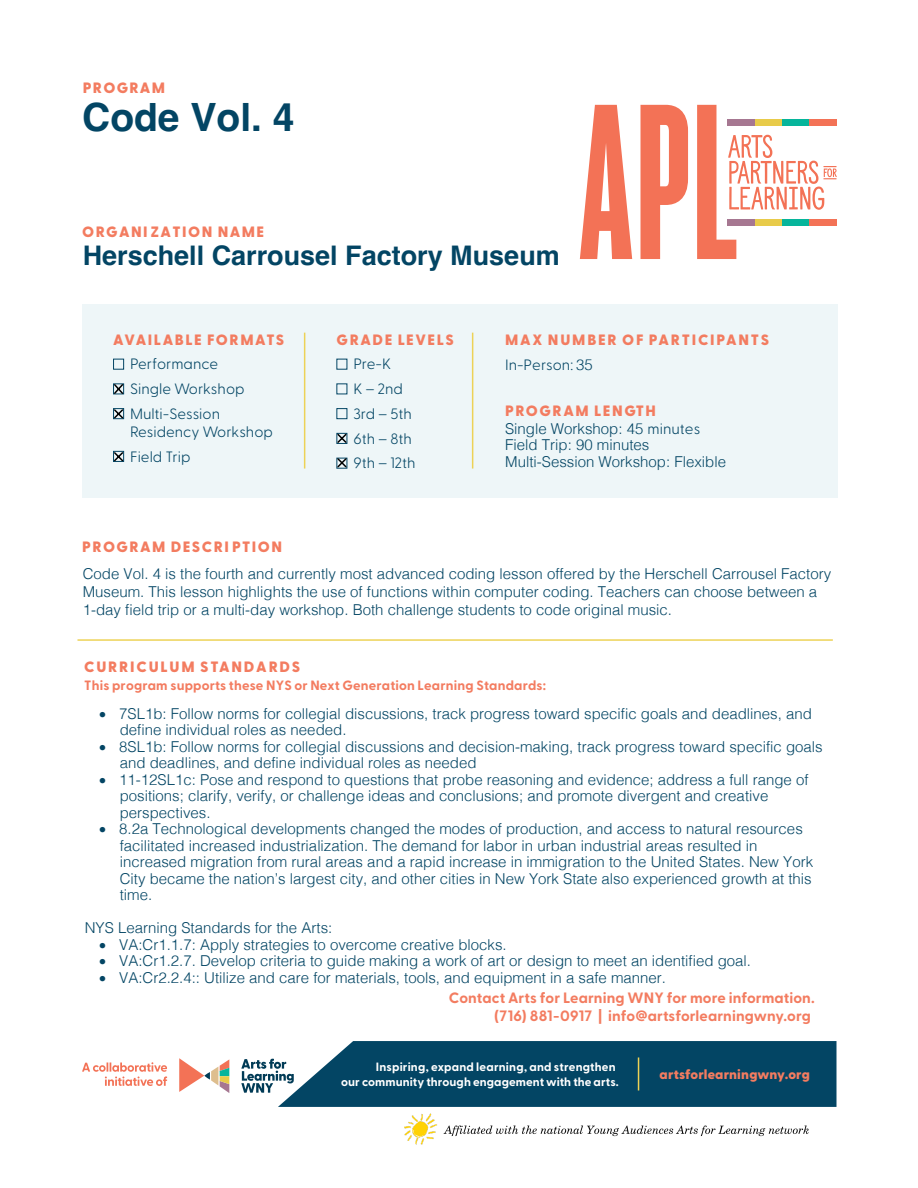
<style>
.page{position:relative;width:918px;height:1188px;background:#fff}
.page>*{position:absolute;margin:0;border:0;box-sizing:border-box;transform-origin:0 0}
.t1{font:700 39px "Helvetica";color:#034564}
.t2{font:700 27px "Helvetica";color:#034564}
.t3{font:300 15px/16.5px "Helvetica";color:#034564}
.t4{font:800 15px/24.8px "Greycliff CF";letter-spacing:.11em;color:#f37c60}
.t5{font:300 15px/18px "Greycliff CF";color:#034564}
.t6{font:700 15px/18px "Greycliff CF";letter-spacing:.005em;color:#f37c60;text-align:right}
.t7{font:800 15px "Greycliff CF";letter-spacing:.09em;color:#f37c60}
.t8{font:700 13.5px "Greycliff CF";letter-spacing:.015em;color:#f37c60}
.t9{font:800 13.5px "Greycliff CF";letter-spacing:.015em;color:#f37c60}
.t10{font:700 12px/15px "Greycliff CF";letter-spacing:.005em;color:#fff;text-align:right}
.s1{font-weight:300;color:#034564}
.s2{font-family:"Helvetica";font-weight:300;color:#034564}
.s3{font-family:"Greycliff CF";font-weight:800;color:#f37c60}
.s4{font-family:"Greycliff CF"}
</style>
<div class="page">
<div style="left:82px;top:305px;width:755px;height:193px;background:#eef6f8"></div>
<hr style="left:304px;top:333px;width:1px;height:136px;background:#edd256">
<hr style="left:472px;top:333px;width:1px;height:136px;background:#edd256">
<svg style="left:580px;top:105px;width:52px;height:154px"></svg>
<svg style="left:641px;top:105px;width:47px;height:154px"></svg>
<svg style="left:697px;top:105px;width:140px;height:154px"></svg>
<hr style="left:77px;top:639px;width:756px;height:2px;background:#edd256">
<div style="left:113px;top:359px;width:11px;height:11px;border:1px solid #034564"></div>
<div style="left:113px;top:408px;width:11px;height:11px;border:1px solid #034564"></div>
<div style="left:336px;top:408px;width:11px;height:11px;border:1px solid #034564"></div>
<img style="left:404px;top:1113px;width:405px;height:32px">
<svg style="left:82px;top:1062px;width:85px;height:24px"></svg>
<svg style="left:241px;top:1041px;width:596px;height:66px;background:#1f5975"></svg>
<svg style="left:179px;top:1058px;width:50px;height:35px"></svg>
<svg style="left:113px;top:383px;width:11px;height:12px"></svg>
<svg style="left:113px;top:409px;width:11px;height:10px"></svg>
<svg style="left:113px;top:451px;width:11px;height:11px"></svg>
<svg style="left:337px;top:433px;width:10px;height:11px"></svg>
<svg style="left:337px;top:457px;width:10px;height:11px"></svg>
<p class="t7" style="left:83px;top:76px;width:84px">PROGRAM</p>
<p class="t1" style="left:82px;top:94px;width:214px">Code Vol. 4</p>
<p class="t4" style="left:82px;top:219px;width:184px">ORGANI ZATION NAME</p>
<p class="t2" style="left:83px;top:239px;width:479px">Herschell Carrousel Factory Museum</p>
<p class="t4" style="left:113px;top:326px;width:173px">AVAILABLE FORMATS</p>
<p class="t5" style="left:130px;top:354px;width:90px">Performance</p>
<p class="t5" style="left:130px;top:379px;width:116px">Single Workshop</p>
<p class="t5" style="left:130px;top:403px;width:144px">Multi-Session<br>Residency Workshop</p>
<p class="t5" style="left:130px;top:446px;width:62px">Field Trip</p>
<p class="t4" style="left:337px;top:326px;width:119px">GRADE LEVELS</p>
<p class="t5" style="left:353px;top:354px;width:39px">Pre-K</p>
<p class="t5" style="left:353px;top:379px;width:51px">K – 2nd</p>
<p class="t5" style="left:353px;top:403px;width:60px">3rd – 5th</p>
<p class="t5" style="left:353px;top:428px;width:60px">6th – 8th</p>
<p class="t5" style="left:353px;top:453px;width:64px">9th – 12th</p>
<p class="t4" style="left:505px;top:327px;width:266px">MAX NUMBER OF PARTICIPANTS<br><span class="s1">In-Person:</span> <span class="s2">35</span></p>
<p class="t3" style="left:505px;top:401px;width:197px;line-height:18px"><span class="s3">PROGRAM LENGTH<br></span>Single Workshop: 45 <span class="s4">minutes</span></p>
<p class="t3" style="left:505px;top:435px;width:222px;line-height:17.2px">Field Trip: 90 minutes<br>Multi-Session Workshop: Flexible</p>
<p class="t3" style="left:82px;top:532px;width:751px;line-height:27px"><span class="s3">PROGRAM DESCRI PTION<br></span>Code Vol. 4 is the fourth and currently most advanced coding lesson offered by the Herschell Carrousel Factory</p>
<p class="t3" style="left:83px;top:582px;width:736px;line-height:18px">Museum. This lesson highlights the use of functions within computer coding. Teachers can choose between a<br>1-day field trip or a multi-day workshop. Both challenge students to code original music.</p>
<p class="t4" style="left:84px;top:654px;width:218px">CURRICULUM STANDARDS</p>
<p class="t8" style="left:84px;top:675px;width:463px">This program supports these NYS or Next Generation Learning Standards:</p>
<p class="t3" style="left:120px;top:704px;width:694px;text-indent:-21px">• 7SL1b: Follow norms for collegial discussions, track progress toward specific goals and deadlines, and define individual roles as needed.</p>
<p class="t3" style="left:120px;top:737px;width:704px;text-indent:-21px">• 8SL1b: Follow norms for collegial discussions and decision-making, track progress toward specific goals and deadlines, and define individual roles as needed</p>
<p class="t3" style="left:120px;top:770px;width:690px;text-indent:-21px">• 11-12SL1c: Pose and respond to questions that probe reasoning and evidence; address a full range of positions; clarify, verify, or challenge ideas and conclusions; and promote divergent and creative perspectives.</p>
<p class="t3" style="left:120px;top:819px;width:695px;text-indent:-21px">• 8.2a Technological developments changed the modes of production, and access to natural resources facilitated increased industrialization. The demand for labor in urban industrial areas resulted in increased migration from rural areas and a rapid increase in immigration to the United States. New York City became the nation’s largest city, and other cities in New York State also experienced growth at this time.</p>
<p class="t3" style="left:85px;top:918px;width:249px">NYS Learning Standards for the Arts:</p>
<p class="t3" style="left:99px;top:935px;width:409px">• VA:Cr1.1.7: Apply strategies to overcome creative blocks.</p>
<p class="t3" style="left:99px;top:951px;width:653px">• VA:Cr1.2.7. Develop criteria to guide making a work of art or design to meet an identified goal.</p>
<p class="t3" style="left:99px;top:968px;width:568px">• VA:Cr2.2.4:: Utilize and care for materials, tools, and equipment in a safe manner.</p>
<p class="t6" style="left:449px;top:988px;width:367px">Contact Arts for Learning WNY for more information. (716) 881-0917 | info@artsforlearningwny.org</p>
<p class="t10" style="left:341px;top:1059px;width:279px">Inspiring, expand learning, and strengthen<br>our community through engagement with the arts.</p>
<p class="t9" style="left:660px;top:1063px;width:152px">artsforlearningwny.org</p>
</div>
